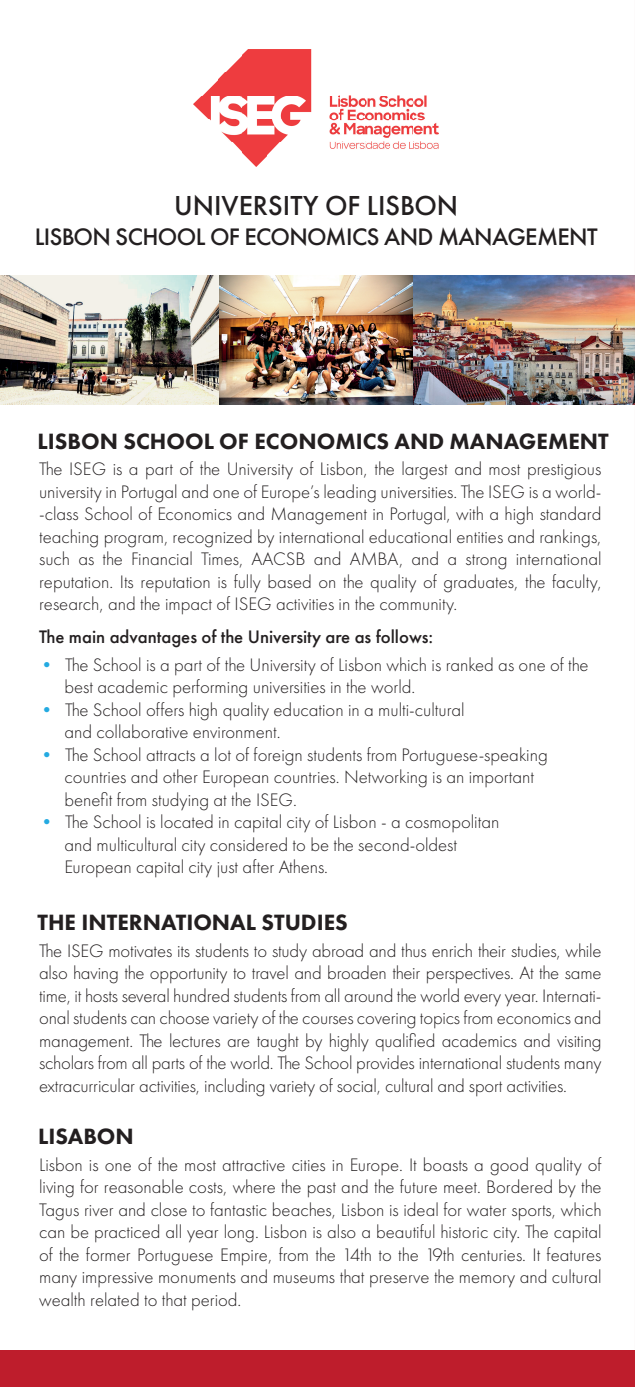
<style>
.page{position:relative;width:635px;height:1387px;background:#fff}
.page>*{position:absolute;margin:0;border:0;box-sizing:border-box;transform-origin:0 0}
.t1{font:500 28.5px "Futura PT";color:#231f20}
.t2{font:500 24.75px "Futura PT";letter-spacing:-.025em;color:#231f20}
.t3{font:800 22.95px "Futura PT";color:#231f20}
.t4{font:300 18.75px/22.5px "Futura PT";color:#231f20}
.t5{font:500 18.75px "Futura PT";color:#231f20}
.s1{color:#24aae1}
</style>
<div class="page">
<div style="left:0;top:1350px;width:634px;height:36px;background:#be1d2c"></div>
<img style="left:0;top:49px;width:634px;height:356px">
<img style="left:194px;top:50px;width:244px;height:116px">
<h1 class="t1" style="left:174px;top:189px;width:285px">UNIVERSITY OF LISBON</h1>
<h2 class="t2" style="left:35px;top:222px;width:564px">LISBON SCHOOL OF ECONOMICS AND MANAGEMENT</h2>
<p class="t3" style="left:37px;top:426px;width:572px">LISBON SCHOOL OF ECONOMICS AND MANAGEMENT</p>
<p class="t4" style="left:39px;top:457px;width:563px;text-align:justify">The ISEG is a part of the University of Lisbon, the largest and most prestigious university in Portugal and one of Europe’s leading universities. The ISEG is a world--class School of Economics and Management in Portugal, with a high standard teaching program, recognized by international educational entities and rankings, such as the Financial Times, AACSB and AMBA, and a strong international reputation. Its reputation is fully based on the quality of graduates, the faculty, research, and the impact of ISEG activities in the community.</p>
<p class="t5" style="left:39px;top:626px;width:395px">The main advantages of the University are as follows:</p>
<p class="t4" style="left:64px;top:653px;width:525px;text-indent:-27px"><span class="s1">•</span> The School is a part of the University of Lisbon which is ranked as one of the best academic performing universities in the world.</p>
<p class="t4" style="left:64px;top:698px;width:401px;text-indent:-27px"><span class="s1">•</span> The School offers high quality education in a multi-cultural and collaborative environment.</p>
<p class="t4" style="left:64px;top:743px;width:484px;text-indent:-27px"><span class="s1">•</span> The School attracts a lot of foreign students from Portuguese-speaking countries and other European countries. Networking is an important benefit from studying at the ISEG.</p>
<p class="t4" style="left:64px;top:810px;width:436px;text-indent:-27px"><span class="s1">•</span> The School is located in capital city of Lisbon - a cosmopolitan and multicultural city considered to be the second-oldest<br>European capital city just after Athens.</p>
<p class="t3" style="left:37px;top:907px;width:312px">THE INTERNATIONAL STUDIES</p>
<p class="t4" style="left:39px;top:939px;width:563px;text-align:justify">The ISEG motivates its students to study abroad and thus enrich their studies, while also having the opportunity to travel and broaden their perspectives. At the same time, it hosts several hundred students from all around the world every year. Internati&shy;onal students can choose variety of the courses covering topics from economics and management. The lectures are taught by highly qualified academics and visiting scholars from all parts of the world. The School provides international students many extracurricular activities, including variety of social, cultural and sport activities.</p>
<p class="t3" style="left:38px;top:1121px;width:97px">LISABON</p>
<p class="t4" style="left:39px;top:1153px;width:563px;text-align:justify">Lisbon is one of the most attractive cities in Europe. It boasts a good quality of living for reasonable costs, where the past and the future meet. Bordered by the Tagus river and close to fantastic beaches, Lisbon is ideal for water sports, which can be practiced all year long. Lisbon is also a beautiful historic city. The capital of the former Portuguese Empire, from the 14th to the 19th centuries. It features many impressive monuments and museums that preserve the memory and cultural wealth related to that period.</p>
</div>
